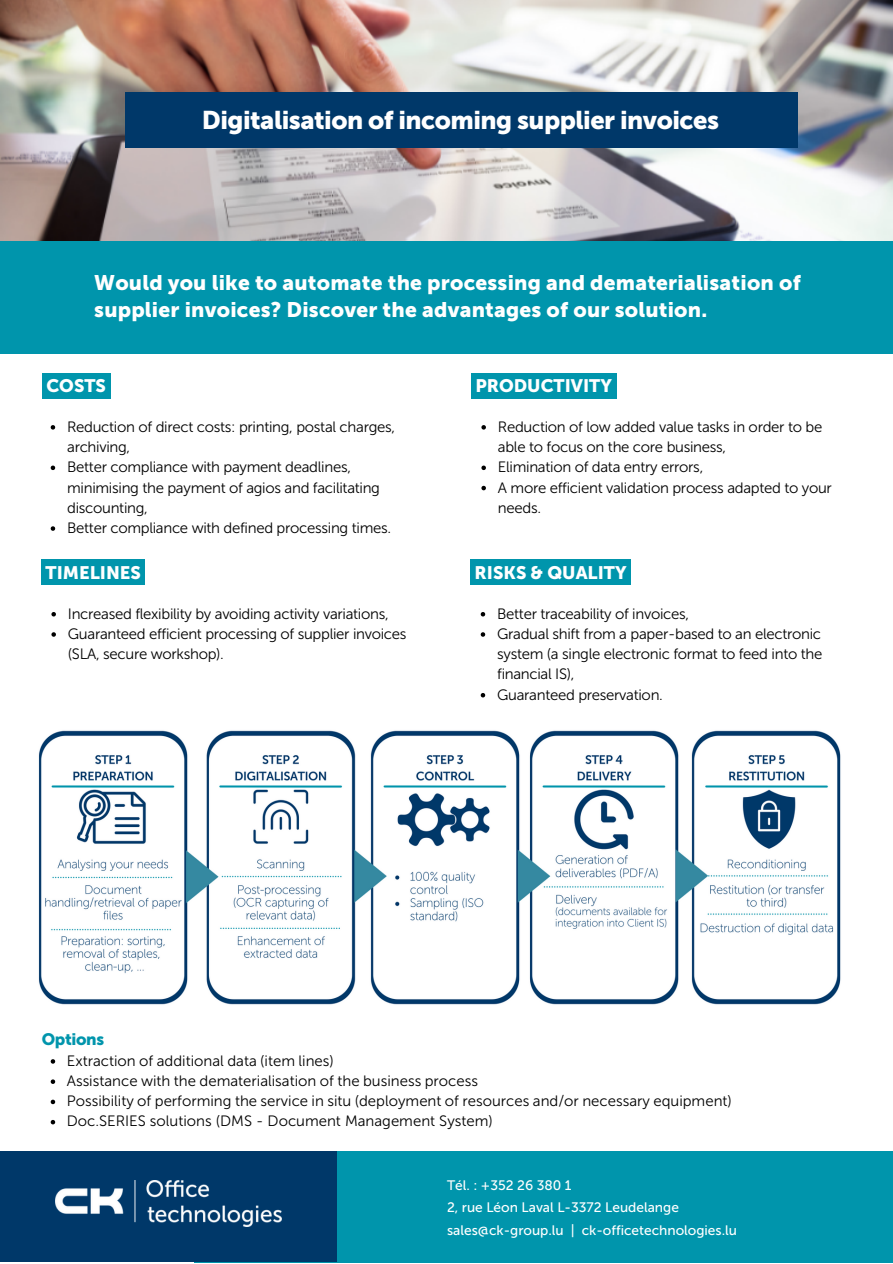
<style>
.page{position:relative;width:893px;height:1264px;background:#fff}
.page>*{position:absolute;margin:0;border:0;box-sizing:border-box;transform-origin:0 0}
.t1{font:25.5px "Museo Sans 900";letter-spacing:-.02em;color:#fff}
.t2{font:21px/27px "Museo Sans 900";letter-spacing:.01em;color:#fff}
.t3{font:18px "Museo Sans 900";color:#fff}
.t4{font:16.5px "Museo Sans 900";letter-spacing:-.02em;color:#0095ac}
.t5{font:15px/20.2px "Museo Sans 300";letter-spacing:-.02em;color:#000}
.t6{font:15px/20.2px "Museo Sans 300";color:#000}
.t7{font:13.65px/22.6px "Museo Sans 500";color:#fff}
</style>
<div class="page">
<img style="left:0;top:0;width:892px;height:241px">
<div style="left:0;top:241px;width:892px;height:112px;background:#0095ac"></div>
<div style="left:125px;top:93px;width:672px;height:55px;background:#003869"></div>
<div style="left:194px;top:1151px;width:698px;height:111px;background:#0095ac"></div>
<div style="left:0;top:1151px;width:336px;height:110px;background:#003869"></div>
<img style="left:55px;top:1180px;width:226px;height:46px">
<img style="left:38px;top:730px;width:803px;height:275px">
<svg style="left:51px;top:425px;width:4px;height:4px"></svg>
<svg style="left:51px;top:465px;width:4px;height:5px"></svg>
<svg style="left:51px;top:526px;width:4px;height:5px"></svg>
<svg style="left:51px;top:612px;width:5px;height:4px"></svg>
<svg style="left:51px;top:632px;width:5px;height:4px"></svg>
<svg style="left:51px;top:1059px;width:4px;height:4px"></svg>
<svg style="left:51px;top:1079px;width:4px;height:4px"></svg>
<svg style="left:51px;top:1099px;width:4px;height:5px"></svg>
<svg style="left:51px;top:1120px;width:4px;height:4px"></svg>
<svg style="left:481px;top:425px;width:5px;height:4px"></svg>
<svg style="left:481px;top:465px;width:5px;height:5px"></svg>
<svg style="left:481px;top:486px;width:5px;height:4px"></svg>
<svg style="left:480px;top:612px;width:5px;height:4px"></svg>
<svg style="left:480px;top:632px;width:5px;height:4px"></svg>
<svg style="left:480px;top:693px;width:5px;height:4px"></svg>
<div style="left:42px;top:373px;width:68px;height:26px;background:#0095ac"></div>
<div style="left:41px;top:559px;width:104px;height:26px;background:#0095ac"></div>
<div style="left:470px;top:559px;width:160px;height:26px;background:#0095ac"></div>
<div style="left:471px;top:373px;width:145px;height:26px;background:#0095ac"></div>
<h1 class="t1" style="left:202px;top:105px;width:518px">Digitalisation of incoming supplier invoices</h1>
<h2 class="t2" style="left:94px;top:270px;width:708px">Would you like to automate the processing and dematerialisation of supplier invoices? Discover the advantages of our solution.</h2>
<p class="t3" style="left:46px;top:375px;width:61px">COSTS</p>
<p class="t5" style="left:67px;top:416px;width:329px">Reduction of direct costs: printing, postal charges, archiving,<br>Better compliance with payment deadlines, minimising the payment of agios and facilitating discounting,<br>Better compliance with defined processing times.</p>
<p class="t3" style="left:475px;top:375px;width:138px">PRODUCTIVITY</p>
<p class="t5" style="left:498px;top:416px;width:335px">Reduction of low added value tasks in order to be able to focus on the core business,<br>Elimination of data entry errors,<br>A more efficient validation process adapted to your needs.</p>
<p class="t3" style="left:46px;top:561px;width:97px">TIMELINES</p>
<p class="t3" style="left:474px;top:561px;width:153px">RISKS &amp; QUALITY</p>
<p class="t5" style="left:68px;top:603px;width:340px">Increased flexibility by avoiding activity variations,<br>Guaranteed efficient processing of supplier invoices (SLA, secure workshop).</p>
<p class="t5" style="left:497px;top:603px;width:327px">Better traceability of invoices,<br>Gradual shift from a paper-based to an electronic system (a single electronic format to feed into the financial IS),<br>Guaranteed preservation.</p>
<p class="t4" style="left:42px;top:1029px;width:64px">Options</p>
<p class="t6" style="left:67px;top:1050px;width:666px">Extraction of additional data (item lines)<br>Assistance with the dematerialisation of the business process<br>Possibility of performing the service in situ (deployment of resources and/or necessary equipment)<br>Doc.SERIES solutions (DMS - Document Management System)</p>
<p class="t7" style="left:447px;top:1173px;width:291px">Tél. : +352 26 380 1<br>2, rue Léon Laval L-3372 Leudelange sales@ck-group.lu | ck-officetechnologies.lu</p>
</div>
